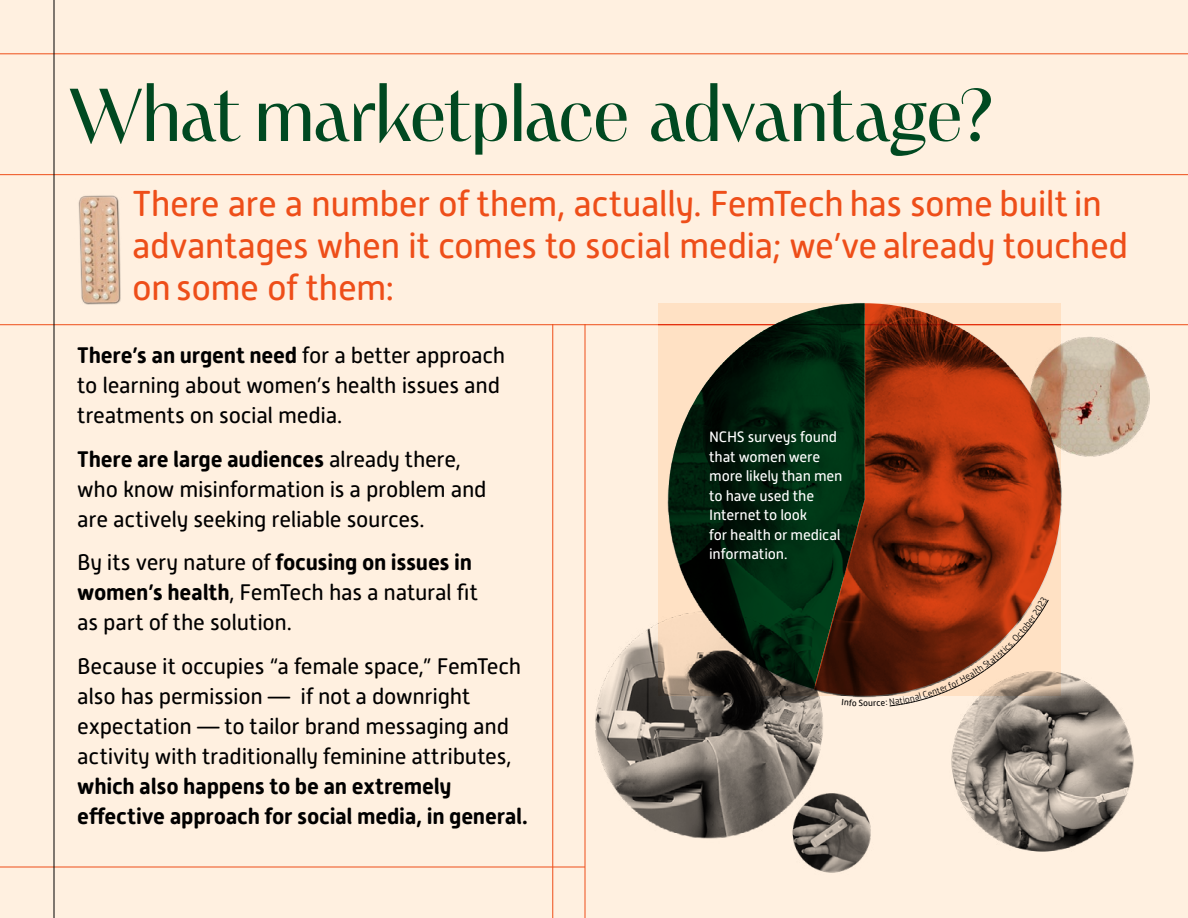
<style>
.page{position:relative;width:1188px;height:918px;background:#fff0e0}
.page>*{position:absolute;margin:0;border:0;box-sizing:border-box;transform-origin:0 0}
.t1{font:75px "PF Marlet Display";letter-spacing:-.03em;color:#004921}
.t2{font:36px/42px "Alwyn New Rounded";letter-spacing:-.015em;color:#ee4e19}
.t3{font:22.5px/30px "Alwyn New Rounded";letter-spacing:-.015em;color:#000}
.t4{font:700 22.5px/30px "Alwyn New Rounded";letter-spacing:-.01em;color:#000}
.t5{font:15px/19.5px "Alwyn New Rounded";letter-spacing:-.015em;color:#fff}
.t6{font:9px "Alwyn New Rounded";color:#000}
.s1{font-weight:700}
</style>
<div class="page">
<hr style="left:0;top:324px;width:1188px;height:1px;background:#ee4e19">
<hr style="left:0;top:174px;width:1188px;height:1px;background:#ee4e19">
<hr style="left:0;top:54px;width:1188px;height:1px;background:#ee4e19">
<hr style="left:585px;top:324px;width:1px;height:594px;background:#ee4e19">
<hr style="left:553px;top:324px;width:1px;height:594px;background:#ee4e19">
<hr style="left:0;top:867px;width:585px;height:1px;background:#ee4e19">
<hr style="left:54px;top:0;width:1px;height:918px;background:#000">
<img style="left:658px;top:303px;width:413px;height:404px">
<svg style="left:831px;top:303px;width:230px;height:393px;background:#a64524"></svg>
<svg style="left:668px;top:303px;width:197px;height:386px;background:#2b3e28"></svg>
<img style="left:584px;top:600px;width:247px;height:245px">
<img style="left:1029px;top:335px;width:120px;height:121px">
<img style="left:949px;top:665px;width:185px;height:187px">
<img style="left:78px;top:195px;width:43px;height:109px">
<img style="left:790px;top:791px;width:81px;height:82px">
<svg style="left:842px;top:699px;width:21px;height:7px"></svg>
<svg style="left:869px;top:597px;width:180px;height:109px;background:#a1674e"></svg>
<h1 class="t1" style="left:69px;top:67px;width:926px">What marketplace advantage?</h1>
<h2 class="t2" style="left:132px;top:182px;width:998px">There are a number of them, actually. FemTech has some built in advantages when it comes to social media; we’ve already touched on some of them:</h2>
<p class="t3" style="left:77px;top:340px;width:430px"><span class="s1">There’s an urgent need</span> for a better approach to learning about women’s health issues and treatments on social media.</p>
<p class="t3" style="left:77px;top:444px;width:411px"><span class="s1">There are large audiences</span> already there, who know misinformation is a problem and are actively seeking reliable sources.</p>
<p class="t3" style="left:77px;top:547px;width:402px">By its very nature of <span class="s1">focusing on issues in women’s health</span>, FemTech has a natural fit as part of the solution.</p>
<p class="t3" style="left:77px;top:651px;width:446px">Because it occupies “a female space,” FemTech also has permission — if not a downright expectation — to tailor brand messaging and activity with traditionally feminine attributes,</p>
<p class="t4" style="left:77px;top:771px;width:452px">which also happens to be an extremely effective approach for social media, in general.</p>
<p class="t5" style="left:709px;top:427px;width:135px">NCHS surveys found that women were more likely than men to have used the<br>Internet to look<br>for health or medical information.</p>
<p class="t6" style="left:863px;top:698px;width:6px">o</p>
</div>
